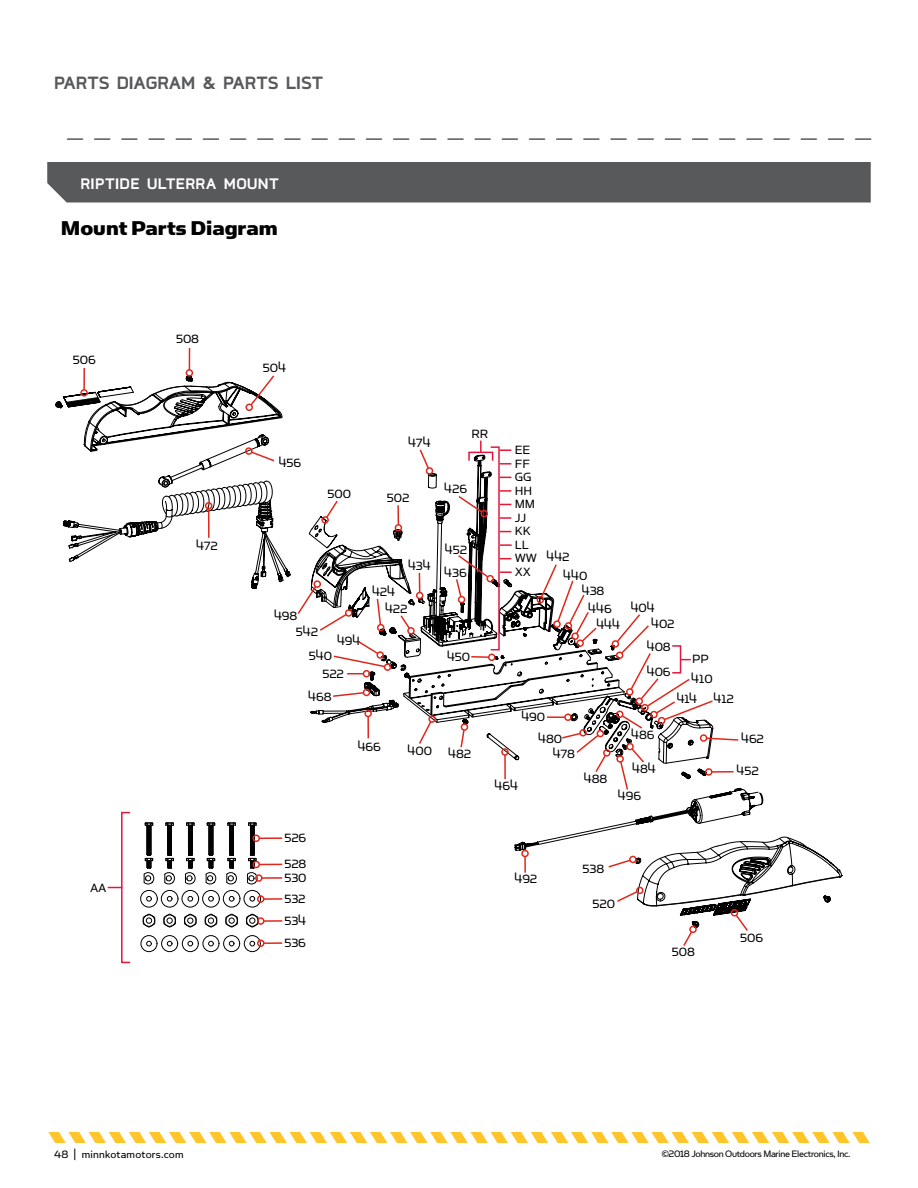
<style>
.page{position:relative;width:918px;height:1188px;background:#fff}
.page>*{position:absolute;margin:0;border:0;box-sizing:border-box;transform-origin:0 0}
.t1{font:22.5px "Simian Text Chimpanzee";color:#000}
.t2{font:700 21px "Coupe";color:#58595b}
.t3{font:700 18px "Coupe";letter-spacing:.02em;color:#fff}
.t4{font:13.5px/13.5px "Simian Display Orangutan";letter-spacing:-.01em;color:#000}
.t5{font:12px "Simian Text Orangutan";letter-spacing:.02em;color:#000}
.t6{font:10.5px "Simian Text Orangutan";letter-spacing:-.03em;color:#000}
</style>
<div class="page">
<svg style="left:48px;top:1132px;width:822px;height:11px"></svg>
<svg style="left:68px;top:138px;width:803px;height:2px"></svg>
<div style="left:47px;top:162px;width:824px;height:40px;background:#58595b"></div>
<div style="left:121px;top:812px;width:10px;height:151px;border:2px solid #e3173e"></div>
<svg style="left:63px;top:348px;width:780px;height:611px"></svg>
<h2 class="t2" style="left:54px;top:72px;width:271px">PARTS DIAGRAM &amp; PARTS LIST</h2>
<h3 class="t3" style="left:80px;top:175px;width:200px">RIPTIDE ULTERRA MOUNT</h3>
<h1 class="t1" style="left:61px;top:215px;width:218px">Mount Parts Diagram</h1>
<p class="t4" style="left:73px;top:353px;width:24px">506</p>
<p class="t4" style="left:90px;top:881px;width:18px">AA</p>
<p class="t4" style="left:176px;top:332px;width:25px">508</p>
<p class="t4" style="left:196px;top:539px;width:23px">472</p>
<p class="t4" style="left:263px;top:361px;width:25px">504</p>
<p class="t4" style="left:279px;top:456px;width:24px">456</p>
<p class="t4" style="left:328px;top:487px;width:25px">500</p>
<p class="t4" style="left:408px;top:436px;width:24px">474</p>
<p class="t4" style="left:387px;top:491px;width:24px">502</p>
<p class="t4" style="left:472px;top:428px;width:18px">RR</p>
<p class="t4" style="left:444px;top:482px;width:24px">426</p>
<p class="t4" style="left:274px;top:609px;width:25px">498</p>
<p class="t4" style="left:296px;top:625px;width:24px">542</p>
<p class="t4" style="left:337px;top:635px;width:25px">494</p>
<p class="t4" style="left:309px;top:649px;width:25px">540</p>
<p class="t4" style="left:322px;top:667px;width:23px">522</p>
<p class="t4" style="left:308px;top:690px;width:25px">468</p>
<p class="t4" style="left:372px;top:585px;width:25px">424</p>
<p class="t4" style="left:408px;top:559px;width:24px">434</p>
<p class="t4" style="left:385px;top:602px;width:24px">422</p>
<p class="t4" style="left:445px;top:543px;width:24px">452</p>
<p class="t4" style="left:444px;top:566px;width:24px">436</p>
<p class="t4" style="left:447px;top:650px;width:25px">450</p>
<p class="t4" style="left:515px;top:443px;width:24px">EE<br>FF<br>GG<br>HH<br>MM<br>JJ<br>KK<br>LL<br>WW<br>XX</p>
<p class="t4" style="left:563px;top:547px;width:26px;line-height:18.6px;text-indent:-17px">442<br>440</p>
<p class="t4" style="left:582px;top:584px;width:24px">438</p>
<p class="t4" style="left:588px;top:602px;width:25px">446</p>
<p class="t4" style="left:631px;top:601px;width:26px">404</p>
<p class="t4" style="left:596px;top:618px;width:25px">444</p>
<p class="t4" style="left:651px;top:617px;width:25px">402</p>
<p class="t4" style="left:647px;top:641px;width:25px">408</p>
<p class="t4" style="left:692px;top:652px;width:18px">PP</p>
<p class="t4" style="left:647px;top:665px;width:25px">406</p>
<p class="t4" style="left:677px;top:669px;width:59px;line-height:20.1px;text-align:center">410<br>414 412</p>
<p class="t4" style="left:284px;top:831px;width:24px">526</p>
<p class="t4" style="left:284px;top:857px;width:24px;line-height:14px">528<br>530</p>
<p class="t4" style="left:284px;top:887px;width:23px;line-height:22.2px;text-align:justify">532<br>534<br>536</p>
<p class="t4" style="left:358px;top:740px;width:25px">466</p>
<p class="t4" style="left:408px;top:746px;width:65px">400 482</p>
<p class="t4" style="left:538px;top:707px;width:25px;line-height:21.3px;text-indent:-17px">490<br>480</p>
<p class="t4" style="left:553px;top:747px;width:24px">478</p>
<p class="t4" style="left:495px;top:779px;width:25px">464</p>
<p class="t4" style="left:584px;top:772px;width:25px">488</p>
<p class="t4" style="left:631px;top:728px;width:25px">486</p>
<p class="t4" style="left:632px;top:762px;width:25px">484</p>
<p class="t4" style="left:618px;top:789px;width:25px">496</p>
<p class="t4" style="left:515px;top:873px;width:24px">492</p>
<p class="t4" style="left:583px;top:862px;width:23px">538</p>
<p class="t4" style="left:593px;top:897px;width:24px">520</p>
<p class="t4" style="left:672px;top:946px;width:25px">508</p>
<p class="t4" style="left:741px;top:732px;width:24px">462</p>
<p class="t4" style="left:736px;top:764px;width:24px">452</p>
<p class="t4" style="left:740px;top:931px;width:24px">506</p>
<p class="t5" style="left:54px;top:1147px;width:131px">48 | minnkotamotors.com</p>
<p class="t6" style="left:662px;top:1148px;width:190px">©2018 Johnson Outdoors Marine Electronics, Inc.</p>
</div>
